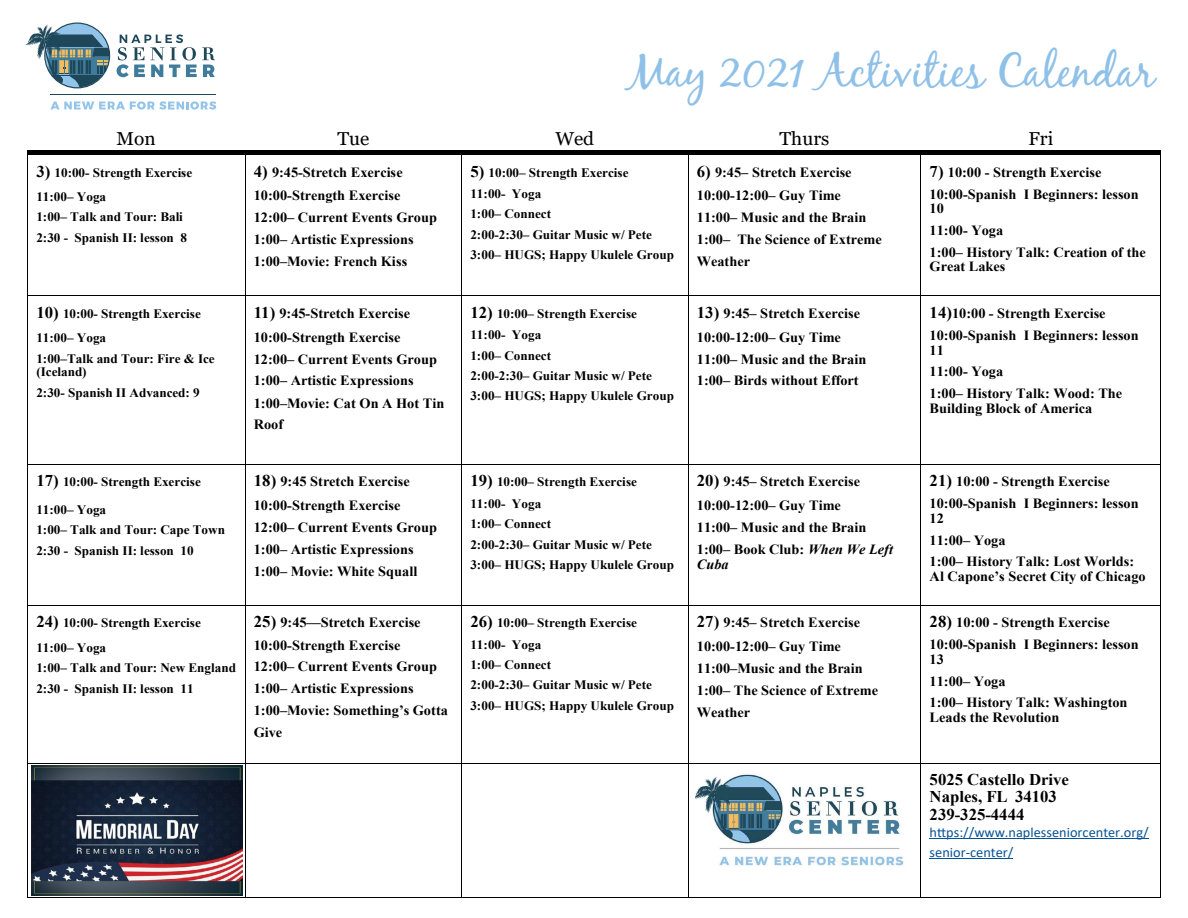
<style>
.page{position:relative;width:1188px;height:918px;background:#fff}
.page>*{position:absolute;margin:0;border:0;box-sizing:border-box;transform-origin:0 0}
.t1{font:46.5px "Black Jack";color:#8fc1e8}
.t2{font:18.6px "Georgia";color:#000}
.t3{font:700 16.5px/17.1px "Times New Roman";letter-spacing:-.005em;color:#000}
.t4{font:700 14.1px/21.9px "Times New Roman";color:#000}
.t5{font:14.1px/20.4px "Calibri";color:#085296}
.t6{font:italic 700 14.1px "Times New Roman";color:#000}
.t7{font:700 12.9px/20.5px "Times New Roman";color:#000}
.s1{font-size:16.5px}
.s2{font-style:italic}
</style>
<div class="page">
<hr style="left:930px;top:838px;width:219px;height:1px;background:#085296">
<hr style="left:930px;top:858px;width:83px;height:1px;background:#085296">
<hr style="left:28px;top:152px;width:1px;height:745px;background:#000">
<hr style="left:245px;top:155px;width:1px;height:742px;background:#000">
<hr style="left:462px;top:155px;width:1px;height:742px;background:#000">
<hr style="left:688px;top:155px;width:1px;height:742px;background:#000">
<hr style="left:921px;top:155px;width:1px;height:742px;background:#000">
<hr style="left:1160px;top:152px;width:1px;height:745px;background:#000">
<div style="left:28px;top:150px;width:1133px;height:5px;background:#000"></div>
<hr style="left:28px;top:296px;width:1133px;height:1px;background:#000">
<hr style="left:28px;top:464px;width:1133px;height:1px;background:#000">
<hr style="left:28px;top:605px;width:1133px;height:1px;background:#000">
<hr style="left:28px;top:763px;width:1133px;height:1px;background:#000">
<hr style="left:28px;top:897px;width:1133px;height:1px;background:#000">
<img style="left:695px;top:773px;width:209px;height:93px">
<img style="left:31px;top:766px;width:211px;height:129px">
<svg style="left:25px;top:23px;width:85px;height:65px"></svg>
<svg style="left:117px;top:35px;width:98px;height:42px"></svg>
<svg style="left:51px;top:101px;width:165px;height:9px"></svg>
<hr style="left:51px;top:94px;width:165px;height:1px;background:#1f475a">
<h1 class="t1" style="left:628px;top:43px;width:528px">May 2021 Activities Calendar</h1>
<h2 class="t2" style="left:117px;top:128px;width:41px">Mon</h2>
<h2 class="t2" style="left:337px;top:128px;width:33px">Tue</h2>
<h2 class="t2" style="left:555px;top:128px;width:40px">Wed</h2>
<h2 class="t2" style="left:780px;top:128px;width:52px">Thurs</h2>
<h2 class="t2" style="left:1029px;top:128px;width:26px">Fri</h2>
<p class="t7" style="left:36px;top:160px;width:157px;line-height:24.5px"><span class="s1">3)</span> 10:00- Strength Exercise<br>11:00– Yoga</p>
<p class="t7" style="left:36px;top:206px;width:152px">1:00– Talk and Tour: Bali<br>2:30 - Spanish II: lesson 8</p>
<p class="t4" style="left:254px;top:160px;width:150px;line-height:23.7px"><span class="s1">4)</span> 9:45-Stretch Exercise<br>10:00-Strength Exercise</p>
<p class="t4" style="left:254px;top:206px;width:185px">12:00– Current Events Group<br>1:00– Artistic Expressions<br>1:00–Movie: French Kiss</p>
<p class="t7" style="left:470px;top:162px;width:205px"><span class="s1">5)</span> 10:00– Strength Exercise<br>11:00- Yoga<br>1:00– Connect<br>2:00-2:30– Guitar Music w/ Pete<br>3:00– HUGS; Happy Ukulele Group</p>
<p class="t4" style="left:697px;top:160px;width:156px;line-height:23.7px"><span class="s1">6)</span> 9:45– Stretch Exercise<br>10:00-12:00– Guy Time</p>
<p class="t4" style="left:930px;top:160px;width:211px"><span class="s1">7)</span> 10:00 - Strength Exercise<br>10:00-Spanish I Beginners: lesson</p>
<p class="t4" style="left:930px;top:198px;width:218px">10<br>11:00- Yoga<br>1:00– History Talk: Creation of the</p>
<p class="t4" style="left:930px;top:255px;width:77px">Great Lakes</p>
<p class="t4" style="left:697px;top:206px;width:186px">11:00– Music and the Brain<br>1:00– The Science of Extreme<br>Weather</p>
<p class="t7" style="left:36px;top:301px;width:166px;line-height:24.5px"><span class="s1">10)</span> 10:00- Strength Exercise<br>11:00– Yoga</p>
<p class="t7" style="left:36px;top:351px;width:180px;line-height:13.5px">1:00–Talk and Tour: Fire &amp; Ice (Iceland)</p>
<p class="t7" style="left:36px;top:382px;width:165px">2:30- Spanish II Advanced: 9</p>
<p class="t7" style="left:36px;top:468px;width:166px;line-height:27.5px"><span class="s1">17)</span> 10:00- Strength Exercise<br>11:00– Yoga</p>
<p class="t7" style="left:36px;top:520px;width:190px">1:00– Talk and Tour: Cape Town<br>2:30 - Spanish II: lesson 10</p>
<p class="t7" style="left:36px;top:611px;width:166px;line-height:24.5px"><span class="s1">24)</span> 10:00- Strength Exercise<br>11:00– Yoga</p>
<p class="t7" style="left:36px;top:657px;width:201px">1:00– Talk and Tour: New England<br>2:30 - Spanish II: lesson 11</p>
<p class="t4" style="left:254px;top:301px;width:158px;line-height:23.7px"><span class="s1">11)</span> 9:45-Stretch Exercise<br>10:00-Strength Exercise</p>
<p class="t4" style="left:254px;top:347px;width:192px">12:00– Current Events Group<br>1:00– Artistic Expressions<br>1:00–Movie: Cat On A Hot Tin<br>Roof</p>
<p class="t4" style="left:254px;top:469px;width:158px;line-height:23.7px"><span class="s1">18)</span> 9:45 Stretch Exercise<br>10:00-Strength Exercise</p>
<p class="t4" style="left:254px;top:516px;width:185px">12:00– Current Events Group<br>1:00– Artistic Expressions<br>1:00– Movie: White Squall</p>
<p class="t7" style="left:470px;top:303px;width:205px"><span class="s1">12)</span> 10:00– Strength Exercise<br>11:00- Yoga<br>1:00– Connect<br>2:00-2:30– Guitar Music w/ Pete<br>3:00– HUGS; Happy Ukulele Group</p>
<p class="t4" style="left:697px;top:301px;width:165px;line-height:23.7px"><span class="s1">13)</span> 9:45– Stretch Exercise<br>10:00-12:00– Guy Time</p>
<p class="t4" style="left:697px;top:347px;width:171px">11:00– Music and the Brain<br>1:00– Birds without Effort</p>
<p class="t7" style="left:470px;top:471px;width:205px"><span class="s1">19)</span> 10:00– Strength Exercise<br>11:00- Yoga<br>1:00– Connect<br>2:00-2:30– Guitar Music w/ Pete<br>3:00– HUGS; Happy Ukulele Group</p>
<p class="t4" style="left:697px;top:469px;width:165px;line-height:23.7px"><span class="s1">20)</span> 9:45– Stretch Exercise<br>10:00-12:00– Guy Time</p>
<p class="t4" style="left:697px;top:516px;width:198px">11:00– Music and the Brain<br>1:00– Book Club: <span class="s2">When We Left</span></p>
<p class="t6" style="left:697px;top:554px;width:33px">Cuba</p>
<p class="t4" style="left:254px;top:611px;width:196px"><span class="s1">25)</span> 9:45—Stretch Exercise<br>10:00-Strength Exercise<br>12:00– Current Events Group<br>1:00– Artistic Expressions<br>1:00–Movie: Something’s Gotta<br>Give</p>
<p class="t7" style="left:470px;top:612px;width:205px"><span class="s1">26)</span> 10:00– Strength Exercise<br>11:00- Yoga<br>1:00– Connect<br>2:00-2:30– Guitar Music w/ Pete<br>3:00– HUGS; Happy Ukulele Group</p>
<p class="t4" style="left:697px;top:610px;width:165px;line-height:23.7px"><span class="s1">27)</span> 9:45– Stretch Exercise<br>10:00-12:00– Guy Time</p>
<p class="t4" style="left:697px;top:657px;width:183px">11:00–Music and the Brain<br>1:00– The Science of Extreme<br>Weather</p>
<p class="t4" style="left:930px;top:302px;width:211px"><span class="s1">14)</span>10:00 - Strength Exercise<br>10:00-Spanish I Beginners: lesson</p>
<p class="t4" style="left:930px;top:339px;width:194px">11<br>11:00- Yoga<br>1:00– History Talk: Wood: The</p>
<p class="t4" style="left:930px;top:396px;width:164px">Building Block of America</p>
<p class="t4" style="left:930px;top:470px;width:211px"><span class="s1">21)</span> 10:00 - Strength Exercise<br>10:00-Spanish I Beginners: lesson</p>
<p class="t4" style="left:930px;top:507px;width:206px">12<br>11:00– Yoga<br>1:00– History Talk: Lost Worlds:</p>
<p class="t4" style="left:930px;top:565px;width:218px">Al Capone’s Secret City of Chicago</p>
<p class="t4" style="left:930px;top:611px;width:211px"><span class="s1">28)</span> 10:00 - Strength Exercise<br>10:00-Spanish I Beginners: lesson</p>
<p class="t4" style="left:930px;top:648px;width:199px">13<br>11:00– Yoga<br>1:00– History Talk: Washington</p>
<p class="t4" style="left:930px;top:706px;width:131px">Leads the Revolution</p>
<p class="t3" style="left:930px;top:771px;width:141px">5025 Castello Drive<br>Naples, FL 34103<br>239-325-4444</p>
<p class="t5" style="left:930px;top:821px;width:221px">https://www.naplesseniorcenter.org/ senior-center/</p>
</div>
